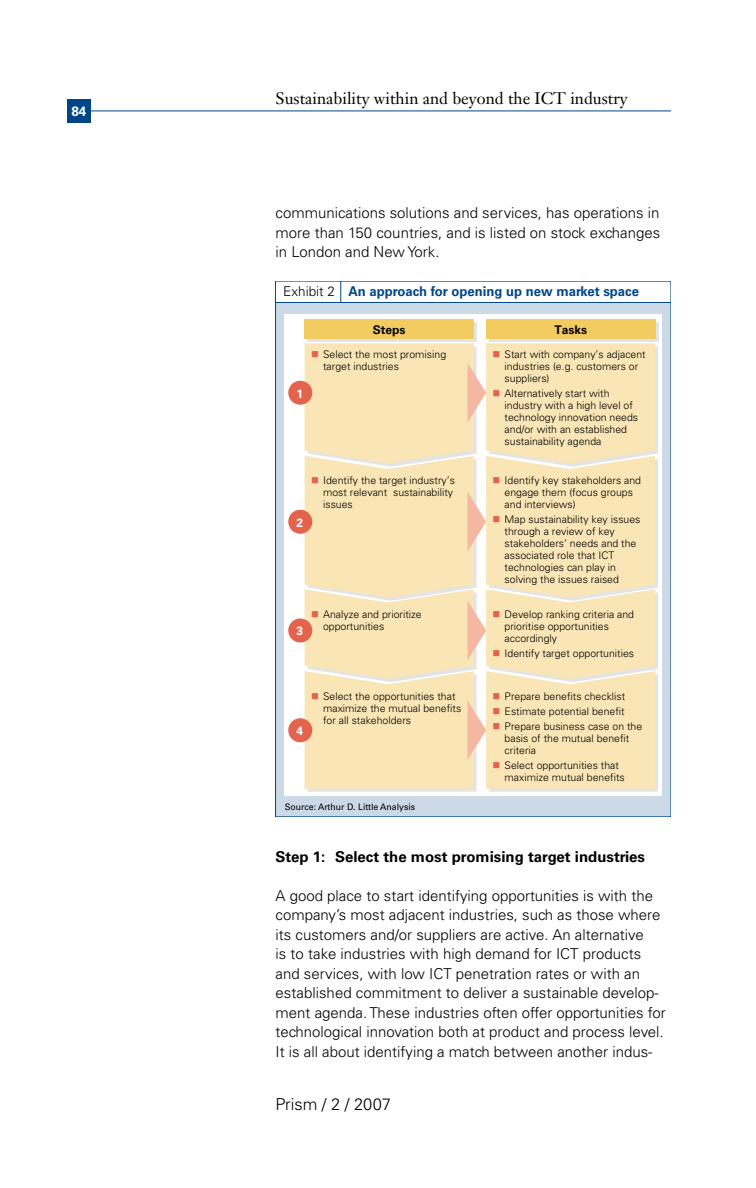
<style>
.page{position:relative;width:756px;height:1188px;background:#fff}
.page>*{position:absolute;margin:0;border:0;box-sizing:border-box;transform-origin:0 0}
.t1{font:16.5px "Janson Text";color:#000}
.t2{font:300 16.5px "Univers";color:#000}
.t3{font:300 15px/19.5px "Univers";color:#000;text-align:justify}
.t4{font:700 15px "Univers";color:#000}
.t5{font:700 13.5px "Univers";color:#004687}
.t6{font:700 13.5px "Univers";color:#fff}
.t7{font:700 12px "Univers";color:#000}
.t8{font:700 12px "Univers";color:#fff}
.t9{font:300 10.5px/12px "Univers";color:#000}
.t10{font:9px "Univers";color:#000}
.s1{font-weight:300;color:#000}
.s2{color:#e4634d}
</style>
<div class="page">
<hr style="left:67px;top:111px;width:604px;height:1px;background:#004687">
<div style="left:67px;top:99px;width:24px;height:24px;background:#004687"></div>
<div style="left:276px;top:302px;width:395px;height:515px;background:#ccdae7"></div>
<div style="left:276px;top:281px;width:395px;height:22px;border:1px solid #004687"></div>
<div style="left:276px;top:281px;width:65px;height:22px;border:1px solid #004687"></div>
<div style="left:285px;top:314px;width:377px;height:481px;background:#fff"></div>
<div style="left:308px;top:323px;width:169px;height:19px;background:#e3e4e5"></div>
<div style="left:489px;top:323px;width:170px;height:19px;background:#e3e4e5"></div>
<div style="left:305px;top:320px;width:169px;height:19px;background:#f3cc61"></div>
<div style="left:486px;top:320px;width:170px;height:19px;background:#f3cc61"></div>
<div style="left:288px;top:381px;width:24px;height:24px;background:#e4634d;border-radius:50%"></div>
<div style="left:288px;top:510px;width:24px;height:24px;background:#e4634d;border-radius:50%"></div>
<div style="left:288px;top:618px;width:24px;height:24px;background:#e4634d;border-radius:50%"></div>
<div style="left:288px;top:718px;width:24px;height:24px;background:#e4634d;border-radius:50%"></div>
<svg style="left:305px;top:343px;width:353px;height:449px;background:#f8e4b8"></svg>
<p class="t6" style="left:71px;top:103px;width:17px">84</p>
<h1 class="t1" style="left:276px;top:88px;width:354px">Sustainability within and beyond the ICT industry</h1>
<h2 class="t3" style="left:276px;top:203px;width:386px">communications solutions and services, has operations in more than 150 countries, and is listed on stock exchanges in London and New York.</h2>
<p class="t5" style="left:283px;top:284px;width:357px"><span class="s1">Exhibit 2</span> An approach for opening up new market space</p>
<p class="t7" style="left:373px;top:323px;width:34px">Steps</p>
<p class="t7" style="left:554px;top:323px;width:34px">Tasks</p>
<p class="t9" style="left:505px;top:348px;width:143px;text-indent:-12px"><span class="s2">■</span> Start with company’s adjacent industries (e.g. customers or suppliers)</p>
<p class="t9" style="left:505px;top:387px;width:135px;text-indent:-12px"><span class="s2">■</span> Alternatively start with industry with a high level of technology innovation needs and/or with an established sustainability agenda</p>
<p class="t9" style="left:505px;top:475px;width:138px;text-indent:-12px"><span class="s2">■</span> Identify key stakeholders and engage them (focus groups and interviews)</p>
<p class="t9" style="left:505px;top:514px;width:137px;text-indent:-12px"><span class="s2">■</span> Map sustainability key issues through a review of key stakeholders’ needs and the associated role that ICT technologies can play in solving the issues raised</p>
<p class="t9" style="left:323px;top:348px;width:125px;text-indent:-12px"><span class="s2">■</span> Select the most promising target industries</p>
<p class="t8" style="left:297px;top:386px;width:8px">1</p>
<p class="t9" style="left:323px;top:475px;width:133px;text-indent:-12px"><span class="s2">■</span> Identify the target industry’s most relevant sustainability issues</p>
<p class="t8" style="left:297px;top:515px;width:8px">2</p>
<p class="t8" style="left:297px;top:624px;width:8px">3</p>
<p class="t9" style="left:323px;top:608px;width:100px;text-indent:-12px"><span class="s2">■</span> Analyze and prioritize opportunities</p>
<p class="t8" style="left:297px;top:724px;width:8px">4</p>
<p class="t9" style="left:323px;top:690px;width:140px;text-indent:-12px"><span class="s2">■</span> Select the opportunities that maximize the mutual benefits for all stakeholders</p>
<p class="t10" style="left:285px;top:802px;width:132px">Source: Arthur D. Little Analysis</p>
<p class="t9" style="left:505px;top:608px;width:131px;text-indent:-12px"><span class="s2">■</span> Develop ranking criteria and prioritise opportunities accordingly</p>
<p class="t9" style="left:493px;top:647px;width:143px"><span class="s2">■</span> Identify target opportunities</p>
<p class="t9" style="left:493px;top:690px;width:134px"><span class="s2">■</span> Prepare benefits checklist</p>
<p class="t9" style="left:493px;top:705px;width:134px"><span class="s2">■</span> Estimate potential benefit</p>
<p class="t9" style="left:505px;top:720px;width:139px;text-indent:-12px"><span class="s2">■</span> Prepare business case on the basis of the mutual benefit criteria</p>
<p class="t9" style="left:505px;top:759px;width:122px;text-indent:-12px"><span class="s2">■</span> Select opportunities that maximize mutual benefits</p>
<h2 class="t4" style="left:276px;top:847px;width:371px">Step 1: Select the most promising target industries</h2>
<p class="t3" style="left:276px;top:885px;width:392px;text-align:left">A good place to start identifying opportunities is with the company’s most adjacent industries, such as those where its customers and/or suppliers are active. An alternative<br>is to take industries with high demand for ICT products and services, with low ICT penetration rates or with an established commitment to deliver a sustainable develop&shy;ment agenda. These industries often offer opportunities for technological innovation both at product and process level.<br>It is all about identifying a match between another indus-</p>
<h1 class="t2" style="left:276px;top:1094px;width:117px">Prism / 2 / 2007</h1>
</div>
